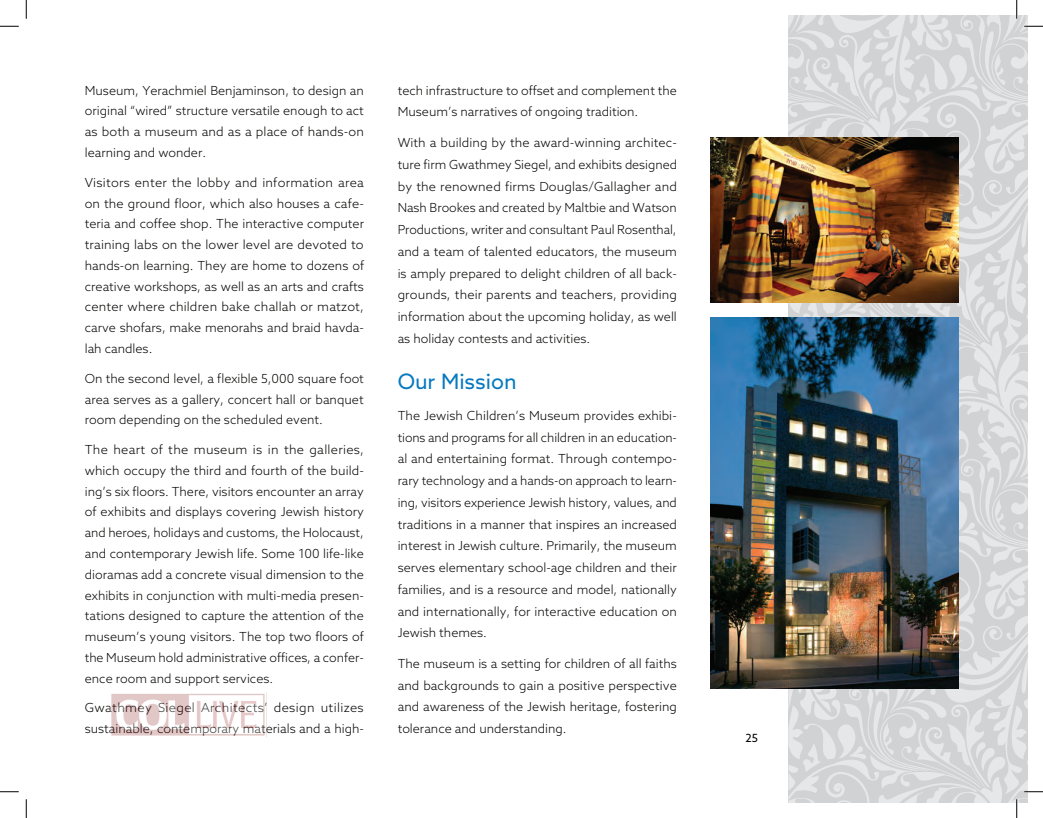
<style>
.page{position:relative;width:1043px;height:818px;background:#fff}
.page>*{position:absolute;margin:0;border:0;box-sizing:border-box;transform-origin:0 0}
.t1{font:21.25px "Azo Sans";color:#0679bf}
.t2{font:300 12.5px/20.8px "Azo Sans";color:#040503;text-align:justify}
.t3{font:11.25px "Azo Sans";color:#040503}
</style>
<div class="page">
<img style="left:710px;top:137px;width:78px;height:165px">
<img style="left:710px;top:317px;width:78px;height:371px">
<svg style="left:0;top:25px;width:19px;height:2px"></svg>
<svg style="left:0;top:791px;width:19px;height:1px"></svg>
<svg style="left:25px;top:0;width:2px;height:19px"></svg>
<svg style="left:25px;top:799px;width:2px;height:19px"></svg>
<img style="left:788px;top:0;width:254px;height:818px">
<img style="left:111px;top:694px;width:154px;height:42px">
<p class="t2" style="left:85px;top:80px;width:281px">Museum, Yerachmiel Benjaminson, to design an original “wired” structure versatile enough to act as both a museum and as a place of hands-on learning and wonder.</p>
<p class="t2" style="left:85px;top:172px;width:281px">Visitors enter the lobby and information area on the ground floor, which also houses a cafe&shy;teria and coffee shop. The interactive computer training labs on the lower level are devoted to hands-on learning. They are home to dozens of creative workshops, as well as an arts and crafts center where children bake challah or matzot, carve shofars, make menorahs and braid havda&shy;lah candles.</p>
<p class="t2" style="left:85px;top:368px;width:281px">On the second level, a flexible 5,000 square foot area serves as a gallery, concert hall or banquet room depending on the scheduled event.</p>
<p class="t2" style="left:85px;top:439px;width:281px">The heart of the museum is in the galleries, which occupy the third and fourth of the build&shy;ing’s six floors. There, visitors encounter an array of exhibits and displays covering Jewish history and heroes, holidays and customs, the Holocaust, and contemporary Jewish life. Some 100 life-like dioramas add a concrete visual dimension to the exhibits in conjunction with multi-media presen&shy;tations designed to capture the attention of the museum’s young visitors. The top two floors of the Museum hold administrative offices, a confer&shy;ence room and support services.</p>
<p class="t2" style="left:85px;top:697px;width:281px">Gwathmey Siegel Architects’ design utilizes sustainable, contemporary materials and a high-</p>
<p class="t2" style="left:398px;top:79px;width:280px;line-height:21.8px">tech infrastructure to offset and complement the<br>Museum’s narratives of ongoing tradition.</p>
<p class="t2" style="left:398px;top:132px;width:281px;line-height:21.8px">With a building by the award-winning architec&shy;ture firm Gwathmey Siegel, and exhibits designed by the renowned firms Douglas/Gallagher and Nash Brookes and created by Maltbie and Watson Productions, writer and consultant Paul Rosenthal, and a team of talented educators, the museum is amply prepared to delight children of all back&shy;grounds, their parents and teachers, providing information about the upcoming holiday, as well as holiday contests and activities.</p>
<h1 class="t1" style="left:398px;top:367px;width:120px">Our Mission</h1>
<p class="t2" style="left:398px;top:404px;width:281px;line-height:21.8px">The Jewish Children’s Museum provides exhibi&shy;tions and programs for all children in an education&shy;al and entertaining format. Through contempo&shy;rary technology and a hands-on approach to learn&shy;ing, visitors experience Jewish history, values, and traditions in a manner that inspires an increased interest in Jewish culture. Primarily, the museum serves elementary school-age children and their families, and is a resource and model, nationally and internationally, for interactive education on Jewish themes.</p>
<p class="t2" style="left:398px;top:652px;width:281px;line-height:21.8px">The museum is a setting for children of all faiths and backgrounds to gain a positive perspective and awareness of the Jewish heritage, fostering tolerance and understanding.</p>
<p class="t3" style="left:745px;top:730px;width:14px">25</p>
</div>
